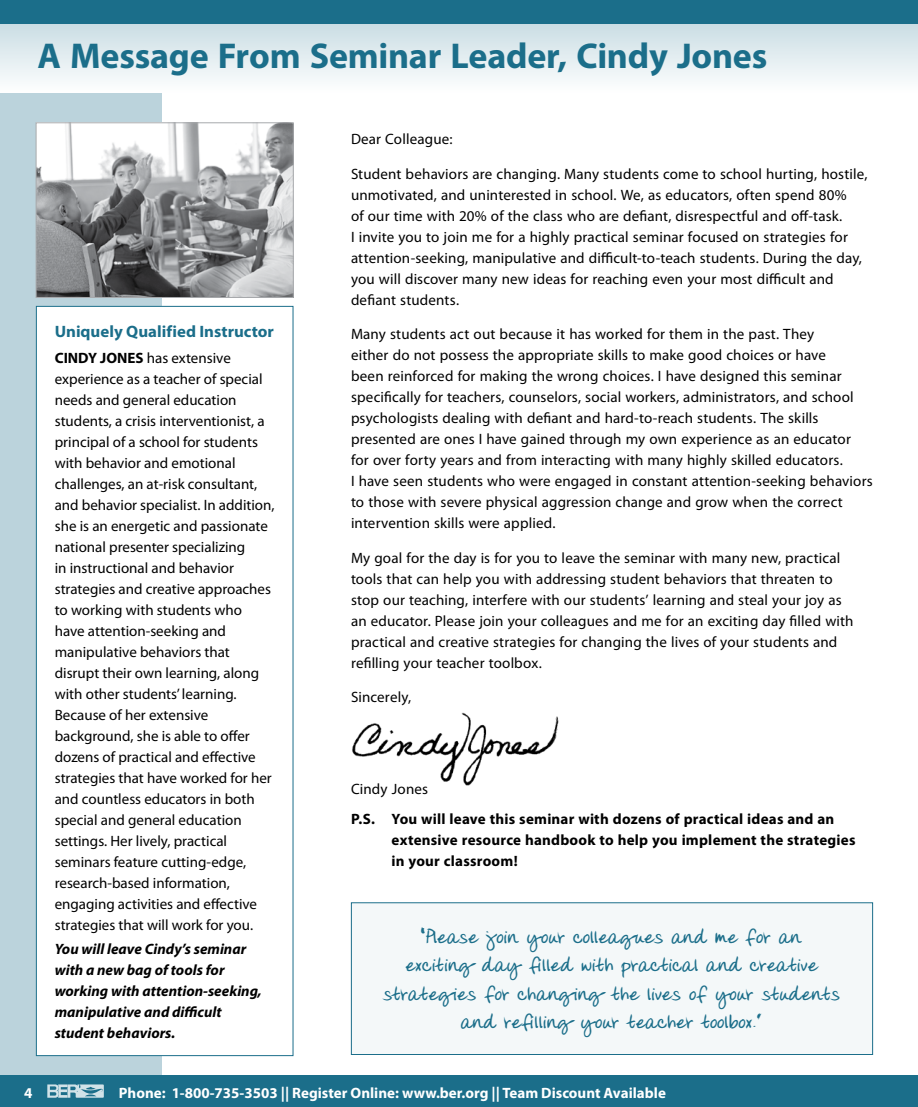
<style>
.page{position:relative;width:918px;height:1107px;background:#fff}
.page>*{position:absolute;margin:0;border:0;box-sizing:border-box;transform-origin:0 0}
.t1{font:700 36px "Myriad Pro";letter-spacing:-.005em;color:#1b6e8a}
.t2{font:700 21px/28.5px "Donnys Hand";letter-spacing:.005em;color:#1b6e8a;text-align:center}
.t3{font:700 16.5px "Myriad Pro";color:#1b6e8a}
.t4{font:15px/21px "Myriad Pro";letter-spacing:.005em;color:#000}
.t5{font:700 15px/21px "Myriad Pro";letter-spacing:.015em;color:#000}
.t6{font:italic 700 15px/21px "Myriad Pro";color:#000}
.t7{font:700 15px "Myriad Pro";color:#fff}
.s1{font-weight:700}
</style>
<div class="page">
<div style="left:0;top:0;width:162px;height:1107px;background:#bbd3dc"></div>
<div style="left:0;top:1076px;width:918px;height:31px;background:#1b6e8a"></div>
<svg style="left:47px;top:1084px;width:57px;height:14px"></svg>
<svg style="left:0;top:24px;width:918px;height:68px"></svg>
<div style="left:0;top:0;width:918px;height:24px;background:#1b6e8a"></div>
<img style="left:352px;top:713px;width:207px;height:73px">
<div style="left:36px;top:306px;width:257px;height:750px;background:#fff"></div>
<div style="left:36px;top:306px;width:257px;height:750px;border:1px solid #1b6e8a"></div>
<div style="left:351px;top:903px;width:522px;height:151px;background:#f4f8f9"></div>
<div style="left:351px;top:902px;width:522px;height:153px;border:1px solid #1b6e8a"></div>
<img style="left:38px;top:125px;width:253px;height:171px">
<div style="left:36px;top:123px;width:257px;height:175px;border:1px solid #a7a9ac"></div>
<h1 class="t1" style="left:38px;top:32px;width:731px">A Message From Seminar Leader, Cindy Jones</h1>
<p class="t3" style="left:55px;top:321px;width:221px">Uniquely Qualified Instructor</p>
<p class="t4" style="left:55px;top:347px;width:221px"><span class="s1">CINDY JONES</span> has extensive experience as a teacher of special needs and general education students, a crisis interventionist, a principal of a school for students with behavior and emotional challenges, an at-risk consultant, and behavior specialist. In addition, she is an energetic and passionate national presenter specializing<br>in instructional and behavior strategies and creative approaches to working with students who have attention-seeking and manipulative behaviors that disrupt their own learning, along with other students’ learning.<br>Because of her extensive background, she is able to offer dozens of practical and effective strategies that have worked for her and countless educators in both special and general education settings. Her lively, practical seminars feature cutting-edge, research-based information, engaging activities and effective strategies that will work for you.</p>
<p class="t6" style="left:55px;top:938px;width:209px">You will leave Cindy’s seminar with a new bag of tools for working with attention-seeking, manipulative and difficult student behaviors.</p>
<p class="t4" style="left:351px;top:129px;width:103px">Dear Colleague:</p>
<p class="t4" style="left:351px;top:163px;width:518px">Student behaviors are changing. Many students come to school hurting, hostile, unmotivated, and uninterested in school. We, as educators, often spend 80%<br>of our time with 20% of the class who are defiant, disrespectful and off-task.<br>I invite you to join me for a highly practical seminar focused on strategies for attention-seeking, manipulative and difficult-to-teach students. During the day, you will discover many new ideas for reaching even your most difficult and defiant students.</p>
<p class="t4" style="left:351px;top:324px;width:523px">Many students act out because it has worked for them in the past. They<br>either do not possess the appropriate skills to make good choices or have<br>been reinforced for making the wrong choices. I have designed this seminar specifically for teachers, counselors, social workers, administrators, and school psychologists dealing with defiant and hard-to-reach students. The skills presented are ones I have gained through my own experience as an educator<br>for over forty years and from interacting with many highly skilled educators.<br>I have seen students who were engaged in constant attention-seeking behaviors to those with severe physical aggression change and grow when the correct intervention skills were applied.</p>
<p class="t4" style="left:351px;top:547px;width:504px">My goal for the day is for you to leave the seminar with many new, practical tools that can help you with addressing student behaviors that threaten to stop our teaching, interfere with our students’ learning and steal your joy as an educator. Please join your colleagues and me for an exciting day filled with practical and creative strategies for changing the lives of your students and refilling your teacher toolbox.</p>
<p class="t4" style="left:351px;top:687px;width:62px">Sincerely,</p>
<p class="t4" style="left:351px;top:778px;width:79px">Cindy Jones</p>
<p class="t5" style="left:392px;top:808px;width:466px;text-indent:-40px">P.S. You will leave this seminar with dozens of practical ideas and an extensive resource handbook to help you implement the strategies in your classroom!</p>
<h2 class="t2" style="left:383px;top:924px;width:458px">“Please join your colleagues and me for an<br>exciting day filled with practical and creative strategies for changing the lives of your students and refilling your teacher toolbox.”</h2>
<p class="t7" style="left:24px;top:1083px;width:10px">4</p>
<p class="t7" style="left:119px;top:1083px;width:549px">Phone: 1-800-735-3503 || Register Online: www.ber.org || Team Discount Available</p>
</div>
